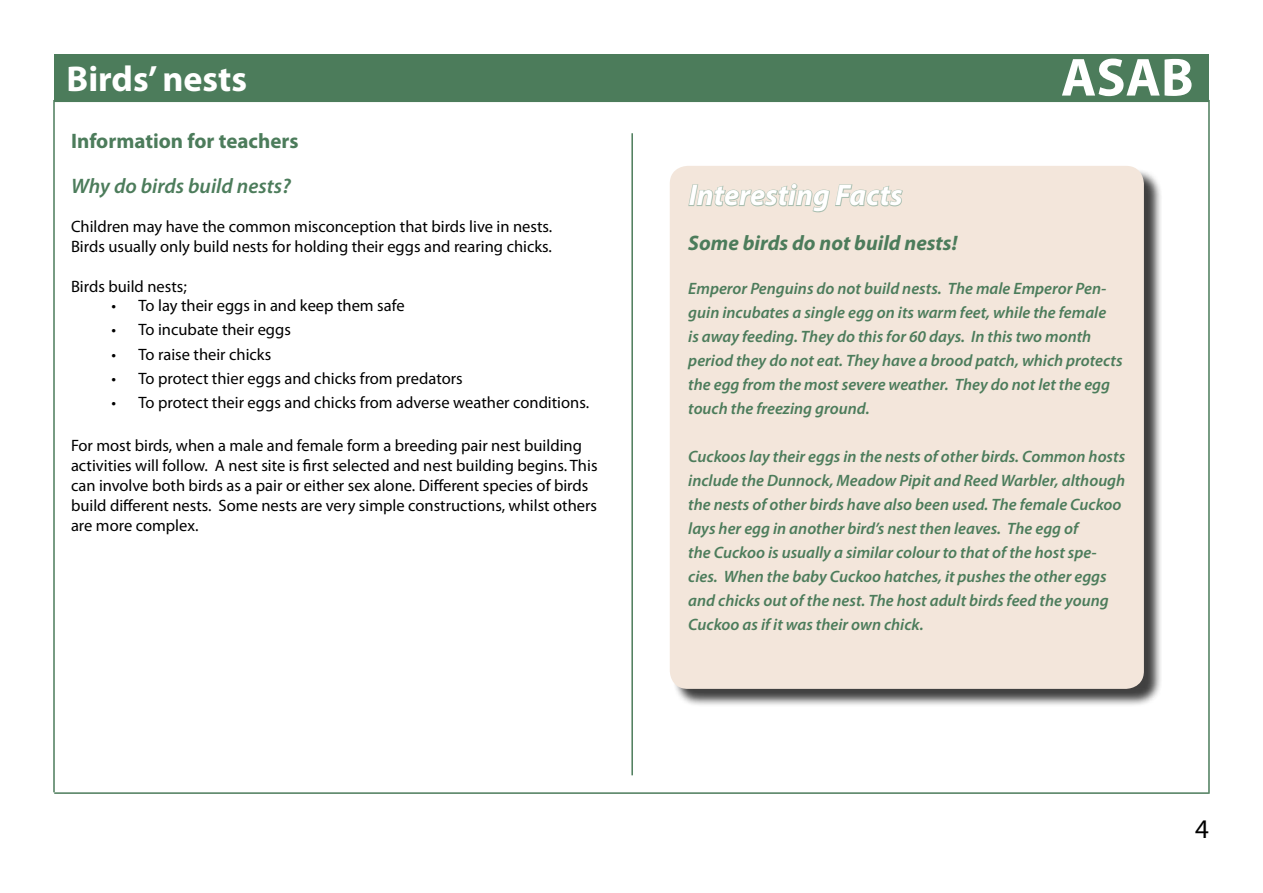
<style>
.page{position:relative;width:1263px;height:893px;background:#fff}
.page>*{position:absolute;margin:0;border:0;box-sizing:border-box;transform-origin:0 0}
.t1{font:700 54px "Myriad Pro";color:#fff}
.t2{font:700 36px "Myriad Pro";color:#fff}
.t3{font:italic 700 30px "Myriad Pro";color:#fff}
.t4{font:27px "Myriad Pro";color:#000}
.t5{font:italic 700 21px "Myriad Pro";color:#4c7c5b}
.t6{font:700 21px "Myriad Pro";color:#4c7c5b}
.t7{font:italic 600 21px "Myriad Pro";color:#4c7c5b}
.t8{font:italic 600 16.5px/24px "Myriad Pro";color:#4c7c5b}
.t9{font:16.5px/19.8px "Myriad Pro";color:#000}
</style>
<div class="page">
<div style="left:55px;top:55px;width:1153px;height:46px;background:#4c7c5b"></div>
<div style="left:54px;top:54px;width:1155px;height:48px;border:2px solid #4c7c5b"></div>
<hr style="left:55px;top:792px;width:1153px;height:2px;background:#4c7c5b">
<hr style="left:53px;top:100px;width:2px;height:692px;background:#4c7c5b">
<hr style="left:1208px;top:100px;width:2px;height:694px;background:#4c7c5b">
<hr style="left:631px;top:133px;width:2px;height:642px;background:#4c7c5b">
<div style="left:672px;top:168px;width:497px;height:547px;background:#000;opacity:.75"></div>
<div style="left:670px;top:166px;width:474px;height:523px;background:#f3e6db;border-radius:18px"></div>
<svg style="left:688px;top:183px;width:215px;height:30px"></svg>
<h2 class="t2" style="left:67px;top:55px;width:182px">Birds’ nests</h2>
<h1 class="t1" style="left:1061px;top:42px;width:134px">ASAB</h1>
<p class="t6" style="left:71px;top:127px;width:229px">Information for teachers</p>
<p class="t7" style="left:71px;top:172px;width:221px">Why do birds build nests?</p>
<p class="t9" style="left:71px;top:216px;width:483px">Children may have the common misconception that birds live in nests.<br>Birds usually only build nests for holding their eggs and rearing chicks.</p>
<p class="t9" style="left:71px;top:276px;width:117px">Birds build nests;</p>
<p class="t9" style="left:112px;top:296px;width:295px">• To lay their eggs in and keep them safe</p>
<p class="t9" style="left:112px;top:320px;width:181px">• To incubate their eggs</p>
<p class="t9" style="left:112px;top:344px;width:161px">• To raise their chicks</p>
<p class="t9" style="left:112px;top:368px;width:353px">• To protect thier eggs and chicks from predators</p>
<p class="t9" style="left:112px;top:392px;width:479px">• To protect their eggs and chicks from adverse weather conditions.</p>
<p class="t9" style="left:71px;top:436px;width:528px">For most birds, when a male and female form a breeding pair nest building activities will follow. A nest site is first selected and nest building begins. This can involve both birds as a pair or either sex alone. Different species of birds build different nests. Some nests are very simple constructions, whilst others are more complex.</p>
<h3 class="t3" style="left:689px;top:176px;width:215px">Interesting Facts</h3>
<p class="t5" style="left:688px;top:230px;width:271px">Some birds do not build nests!</p>
<p class="t8" style="left:688px;top:276px;width:436px">Emperor Penguins do not build nests. The male Emperor Pen&shy;guin incubates a single egg on its warm feet, while the female<br>is away feeding. They do this for 60 days. In this two month period they do not eat. They have a brood patch, which protects the egg from the most severe weather. They do not let the egg touch the freezing ground.</p>
<p class="t8" style="left:688px;top:444px;width:438px">Cuckoos lay their eggs in the nests of other birds. Common hosts include the Dunnock, Meadow Pipit and Reed Warbler, although the nests of other birds have also been used. The female Cuckoo lays her egg in another bird’s nest then leaves. The egg of<br>the Cuckoo is usually a similar colour to that of the host spe&shy;cies. When the baby Cuckoo hatches, it pushes the other eggs and chicks out of the nest. The host adult birds feed the young Cuckoo as if it was their own chick.</p>
<h3 class="t4" style="left:1195px;top:812px;width:15px">4</h3>
</div>
